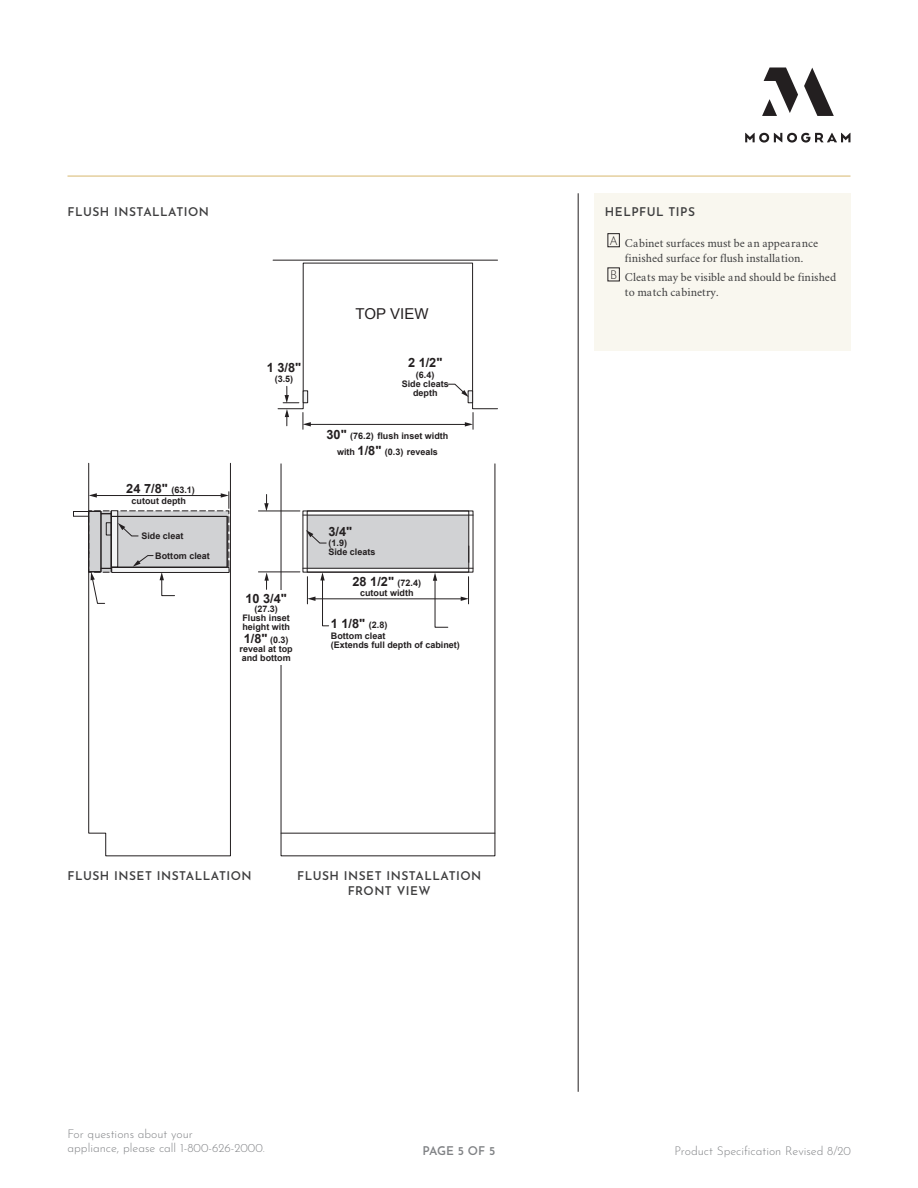
<style>
.page{position:relative;width:918px;height:1188px;background:#fff}
.page>*{position:absolute;margin:0;border:0;box-sizing:border-box;transform-origin:0 0}
.t1{font:27px "Arial";color:#231f20}
.t2{font:15px/18px "Arial";color:#231f20;text-align:center}
.t3{font:700 12.75px "Arial";color:#231f20}
.BODY_COPY{font:12px/14.4px "Crimson";color:#3e3e3f}
.Created_Revised{font:300 12px/14.4px "Josefin Sans";color:#808285}
.NOTES_HEADER{font:600 12px/14.4px "Josefin Sans";letter-spacing:.04em;color:#3e3e3f;text-align:center}
.t4{font:600 12px "Josefin Sans";letter-spacing:-.015em;color:#808285}
.t5{font:300 12px "Josefin Sans";color:#231f20}
.t6{font:700 9px/9px "Arial";color:#231f20;text-align:center}
.s1{font-size:9px}
.s2{font-size:12.75px}
</style>
<div class="page">
<svg style="left:745px;top:68px;width:105px;height:75px"></svg>
<hr style="left:68px;top:176px;width:782px;height:1px;background:#dcbf7e">
<div style="left:594px;top:193px;width:256px;height:158px;background:#f9f7ef"></div>
<hr style="left:578px;top:193px;width:1px;height:899px;background:#231f20">
<div style="left:608px;top:233px;width:12px;height:14px;border:1px solid #231f20"></div>
<div style="left:608px;top:267px;width:12px;height:14px;border:1px solid #231f20"></div>
<div style="left:307px;top:515px;width:162px;height:53px;background:#d1d2d4"></div>
<svg style="left:88px;top:463px;width:143px;height:393px"></svg>
<hr style="left:281px;top:833px;width:214px;height:1px;background:#231f20">
<svg style="left:469px;top:546px;width:1px;height:16px"></svg>
<hr style="left:303px;top:515px;width:170px;height:1px;background:#231f20">
<hr style="left:303px;top:568px;width:170px;height:1px;background:#231f20">
<hr style="left:273px;top:260px;width:225px;height:1px;background:#231f20">
<hr style="left:258px;top:511px;width:42px;height:1px;background:#231f20">
<hr style="left:258px;top:572px;width:42px;height:1px;background:#231f20">
<hr style="left:314px;top:598px;width:148px;height:1px;background:#231f20">
<svg style="left:306px;top:530px;width:21px;height:14px"></svg>
<svg style="left:278px;top:263px;width:220px;height:166px"></svg>
<svg style="left:433px;top:573px;width:16px;height:55px"></svg>
<svg style="left:264px;top:572px;width:5px;height:17px"></svg>
<svg style="left:264px;top:494px;width:5px;height:17px"></svg>
<svg style="left:461px;top:577px;width:8px;height:27px"></svg>
<svg style="left:307px;top:572px;width:22px;height:55px"></svg>
<div style="left:73px;top:511px;width:16px;height:6px;border:1px solid #231f20"></div>
<svg style="left:88px;top:492px;width:142px;height:112px"></svg>
<p class="NOTES_HEADER" style="left:68px;top:203px;width:143px">FLUSH INSTALLATION</p>
<p class="t1" style="left:111px;top:204px;width:143px">ZTW900SN</p>
<p class="t3" style="left:126px;top:480px;width:70px">24 7/8" <span class="s1">(63.1)</span></p>
<p class="t6" style="left:132px;top:496px;width:56px">cutout depth</p>
<p class="t6" style="left:155px;top:527px;width:56px;line-height:19.5px;text-align:left;text-indent:-14px">Side cleat<br>Bottom cleat</p>
<p class="t3" style="left:267px;top:359px;width:36px">1 3/8"</p>
<p class="t6" style="left:275px;top:375px;width:20px">(3.5)</p>
<p class="t2" style="left:356px;top:305px;width:75px">TOP VIEW</p>
<p class="t3" style="left:408px;top:354px;width:36px">2 1/2"</p>
<p class="t6" style="left:402px;top:371px;width:49px">(6.4)<br>Side cleats depth</p>
<p class="t6" style="left:327px;top:429px;width:123px;line-height:15.3px"><span class="s2">30"</span> (76.2) flush inset width with <span class="s2">1/8"</span> (0.3) reveals</p>
<p class="t3" style="left:245px;top:590px;width:43px">10 3/4"</p>
<p class="t6" style="left:242px;top:604px;width:49px">(27.3)<br>Flush inset height with</p>
<p class="t6" style="left:240px;top:636px;width:55px"><span class="s2">1/8"</span> (0.3) reveal at top and bottom</p>
<p class="t3" style="left:328px;top:523px;width:25px">3/4"</p>
<p class="t6" style="left:328px;top:539px;width:49px;text-align:left">(1.9)<br>Side cleats</p>
<p class="t3" style="left:353px;top:573px;width:70px">28 1/2" <span class="s1">(72.4)</span></p>
<p class="t6" style="left:360px;top:589px;width:55px">cutout width</p>
<p class="t3" style="left:331px;top:615px;width:58px">1 1/8" <span class="s1">(2.8)</span></p>
<p class="t6" style="left:331px;top:632px;width:131px;text-align:left">Bottom cleat<br>(Extends full depth of cabinet)</p>
<p class="t2" style="left:120px;top:864px;width:99px">FLUSH INSET</p>
<p class="t2" style="left:285px;top:864px;width:208px">FLUSH INSET INSTALLATION<br>FRONT VIEW</p>
<p class="NOTES_HEADER" style="left:68px;top:867px;width:186px">FLUSH INSET INSTALLATION</p>
<p class="NOTES_HEADER" style="left:297px;top:867px;width:186px">FLUSH INSET INSTALLATION<br>FRONT VIEW</p>
<p class="NOTES_HEADER" style="left:605px;top:203px;width:92px">HELPFUL TIPS</p>
<p class="t5" style="left:609px;top:231px;width:10px">A</p>
<p class="BODY_COPY" style="left:625px;top:235px;width:195px">Cabinet surfaces must be an appearance finished surface for flush installation.</p>
<p class="t5" style="left:610px;top:265px;width:9px">B</p>
<p class="BODY_COPY" style="left:625px;top:269px;width:213px">Cleats may be visible and should be finished to match cabinetry.</p>
<p class="Created_Revised" style="left:68px;top:1125px;width:199px">For questions about your<br>appliance, please call 1-800-626-2000.</p>
<h3 class="t4" style="left:423px;top:1140px;width:74px">PAGE 5 OF 5</h3>
<h3 class="Created_Revised" style="left:674px;top:1142px;width:178px">Product Specification Revised 8/20</h3>
</div>
